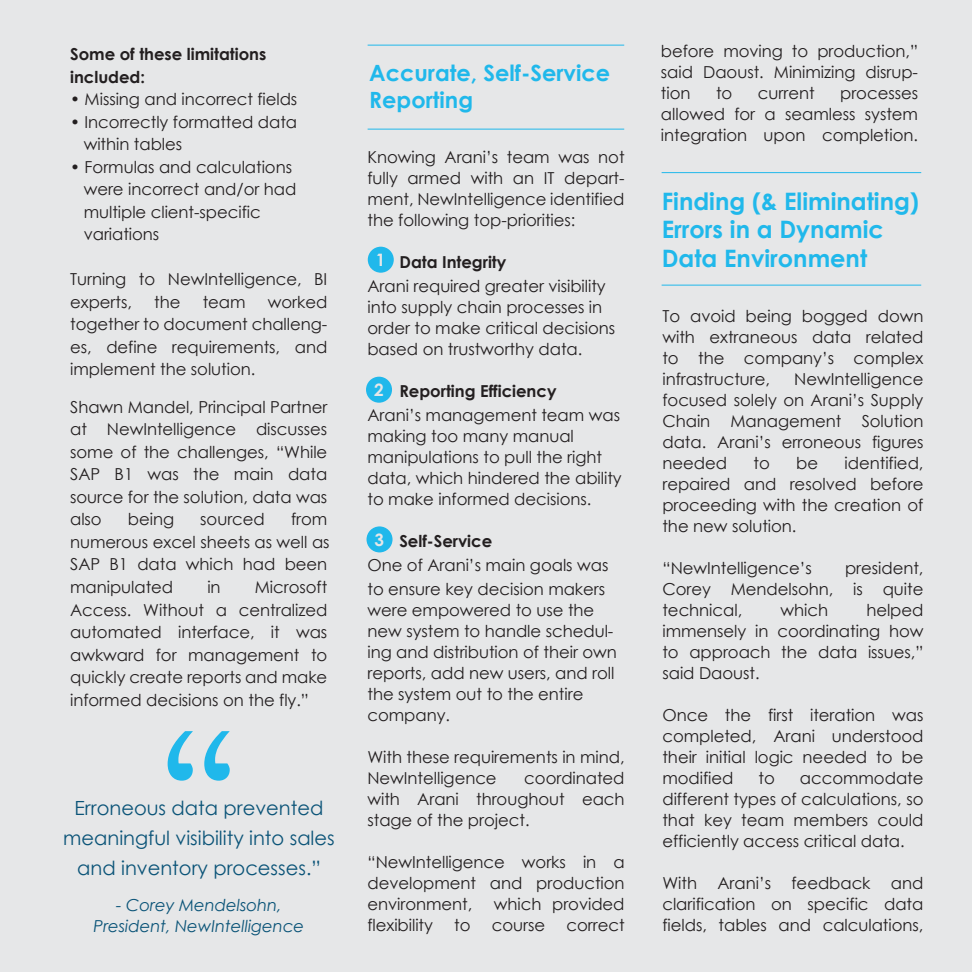
<style>
.page{position:relative;width:972px;height:972px;background:#e6e7e8}
.page>*{position:absolute;margin:0;border:0;box-sizing:border-box;transform-origin:0 0}
.t1{font:182.7px "Charter";color:#20b8eb}
.t2{font:700 24px/28.8px "Century Gothic";color:#20b8eb}
.t3{font:700 22.35px/26.8px "Century Gothic";color:#20b8eb}
.t4{font:19.5px/30px "Century Gothic";color:#0b5478;text-align:center}
.t5{font:700 17.1px "Century Gothic";color:#e6e7e8}
.t6{font:16.5px/21px "Century Gothic";letter-spacing:-.005em;color:#231f20;text-align:justify}
.t7{font:700 16.5px/22.5px "Century Gothic";letter-spacing:-.005em;color:#231f20}
.t8{font:italic 16.5px/21px "Century Gothic";letter-spacing:-.005em;color:#0b5478;text-align:center}
</style>
<div class="page">
<hr style="left:368px;top:45px;width:256px;height:1px;background:#20b8eb">
<hr style="left:368px;top:129px;width:256px;height:1px;background:#20b8eb">
<hr style="left:662px;top:172px;width:259px;height:1px;background:#20b8eb">
<hr style="left:662px;top:285px;width:259px;height:1px;background:#20b8eb">
<div style="left:368px;top:247px;width:26px;height:26px;background:#20b8eb;border-radius:50%"></div>
<div style="left:366px;top:377px;width:26px;height:26px;background:#20b8eb;border-radius:50%"></div>
<div style="left:367px;top:526px;width:26px;height:26px;background:#20b8eb;border-radius:50%"></div>
<p class="t7" style="left:70px;top:42px;width:198px">Some of these limitations included:</p>
<p class="t6" style="left:70px;top:89px;width:229px">• Missing and incorrect fields</p>
<p class="t6" style="left:84px;top:110px;width:215px;line-height:22.5px;text-indent:-14px">• Incorrectly formatted data within tables</p>
<p class="t6" style="left:84px;top:155px;width:214px;line-height:22.5px;text-align:left;text-indent:-14px">• Formulas and calculations were incorrect and/or had multiple client-specific variations</p>
<p class="t6" style="left:70px;top:268px;width:259px;line-height:22.5px">Turning to NewIntelligence, BI experts,</p>
<p class="t6" style="left:70px;top:290px;width:259px;line-height:22.5px;text-indent:198px">worked together to document challeng&shy;es, define requirements, and implement the solution.</p>
<p class="t6" style="left:70px;top:395px;width:259px;line-height:22.5px">Shawn Mandel, Principal Partner at NewIntelligence discusses some of the challenges, “While SAP B1 was the main data source for the solution, data was also</p>
<p class="t6" style="left:154px;top:291px;width:28px">the</p>
<p class="t6" style="left:203px;top:291px;width:44px">team</p>
<p class="t6" style="left:70px;top:508px;width:261px;line-height:22.5px;text-align:left;text-indent:221px">from numerous excel sheets as well as<br>SAP B1 data which had been manipulated</p>
<p class="t6" style="left:128px;top:509px;width:48px">being</p>
<p class="t6" style="left:200px;top:509px;width:66px">sourced</p>
<p class="t6" style="left:70px;top:576px;width:259px;line-height:22.5px;text-indent:185px">Microsoft Access. Without a centralized automated interface, it was awkward for management to quickly create reports and make informed decisions on the fly.”</p>
<p class="t6" style="left:207px;top:576px;width:15px">in</p>
<h1 class="t1" style="left:161px;top:641px;width:75px">“</h1>
<p class="t4" style="left:63px;top:792px;width:273px">Erroneous data prevented meaningful visibility into sales and inventory processes.”</p>
<p class="t8" style="left:94px;top:894px;width:212px">- Corey Mendelsohn,<br>President, NewIntelligence</p>
<h3 class="t3" style="left:369px;top:58px;width:242px">Accurate, Self-Service<br>Reporting</h3>
<p class="t6" style="left:367px;top:146px;width:259px">Knowing Arani’s team was not fully armed with an IT depart&shy;ment, NewIntelligence identified the following top-priorities:</p>
<p class="t7" style="left:367px;top:250px;width:140px">1. Data Integrity</p>
<p class="t6" style="left:367px;top:275px;width:249px;text-align:left">Arani required greater visibility into supply chain processes in order to make critical decisions based on trustworthy data.</p>
<p class="t7" style="left:399px;top:379px;width:159px">Reporting Efficiency</p>
<p class="t6" style="left:367px;top:404px;width:256px;text-align:left">Arani’s management team was making too many manual manipulations to pull the right data, which hindered the ability to make informed decisions.</p>
<p class="t7" style="left:399px;top:529px;width:94px">Self-Service</p>
<p class="t6" style="left:367px;top:553px;width:242px;line-height:24px">One of Arani’s main goals was to ensure key decision makers</p>
<p class="t6" style="left:367px;top:600px;width:251px;text-align:left">were empowered to use the new system to handle schedul&shy;ing and distribution of their own reports, add new users, and roll the system out to the entire company.</p>
<p class="t6" style="left:367px;top:747px;width:259px">With these requirements in mind,<br>NewIntelligence</p>
<p class="t5" style="left:376px;top:247px;width:11px">1</p>
<p class="t5" style="left:374px;top:377px;width:11px">2</p>
<p class="t5" style="left:375px;top:527px;width:11px">3</p>
<p class="t6" style="left:367px;top:768px;width:259px;text-indent:157px">coordinated with Arani throughout each stage of the project.</p>
<p class="t6" style="left:367px;top:852px;width:259px">“NewIntelligence works in a development and production environment,</p>
<p class="t6" style="left:494px;top:894px;width:132px">which provided</p>
<p class="t6" style="left:367px;top:915px;width:67px">flexibility</p>
<p class="t6" style="left:454px;top:915px;width:18px">to</p>
<p class="t6" style="left:492px;top:915px;width:55px">course</p>
<p class="t6" style="left:567px;top:915px;width:60px">correct</p>
<p class="t6" style="left:661px;top:40px;width:259px">before moving to production,” said Daoust. Minimizing disrup&shy;tion</p>
<p class="t6" style="left:716px;top:82px;width:18px">to</p>
<p class="t6" style="left:758px;top:82px;width:58px">current</p>
<p class="t6" style="left:661px;top:82px;width:259px;text-indent:179px">processes allowed for a seamless system integration upon completion.</p>
<h2 class="t2" style="left:662px;top:185px;width:259px">Finding (&amp; Eliminating)<br>Errors in a Dynamic<br>Data Environment</h2>
<p class="t6" style="left:662px;top:305px;width:263px">To avoid being bogged down with extraneous data related to the company’s complex infrastructure,</p>
<p class="t6" style="left:662px;top:368px;width:263px;text-indent:132px">NewIntelligence focused solely on Arani’s Supply Chain Management Solution data. Arani’s erroneous figures needed</p>
<p class="t6" style="left:662px;top:452px;width:263px;text-indent:182px">identified, repaired and resolved before proceeding with the creation of the new solution.</p>
<p class="t6" style="left:662px;top:557px;width:151px">“NewIntelligence’s</p>
<p class="t6" style="left:753px;top:452px;width:18px">to</p>
<p class="t6" style="left:796px;top:452px;width:23px">be</p>
<p class="t6" style="left:662px;top:557px;width:263px;text-indent:183px">president, Corey Mendelsohn, is quite technical,</p>
<p class="t6" style="left:780px;top:599px;width:49px">which</p>
<p class="t6" style="left:662px;top:599px;width:263px;text-indent:204px">helped immensely in coordinating how to approach the data issues,” said Daoust.</p>
<p class="t6" style="left:662px;top:704px;width:263px">Once the first iteration was completed, Arani understood their initial logic needed to be modified</p>
<p class="t6" style="left:662px;top:767px;width:263px;text-indent:137px">accommodate different types of calculations, so that key team members could efficiently access critical data.</p>
<p class="t6" style="left:662px;top:872px;width:263px">With Arani’s feedback and clarification on specific data fields, tables and calculations,</p>
<p class="t6" style="left:759px;top:767px;width:18px">to</p>
</div>
